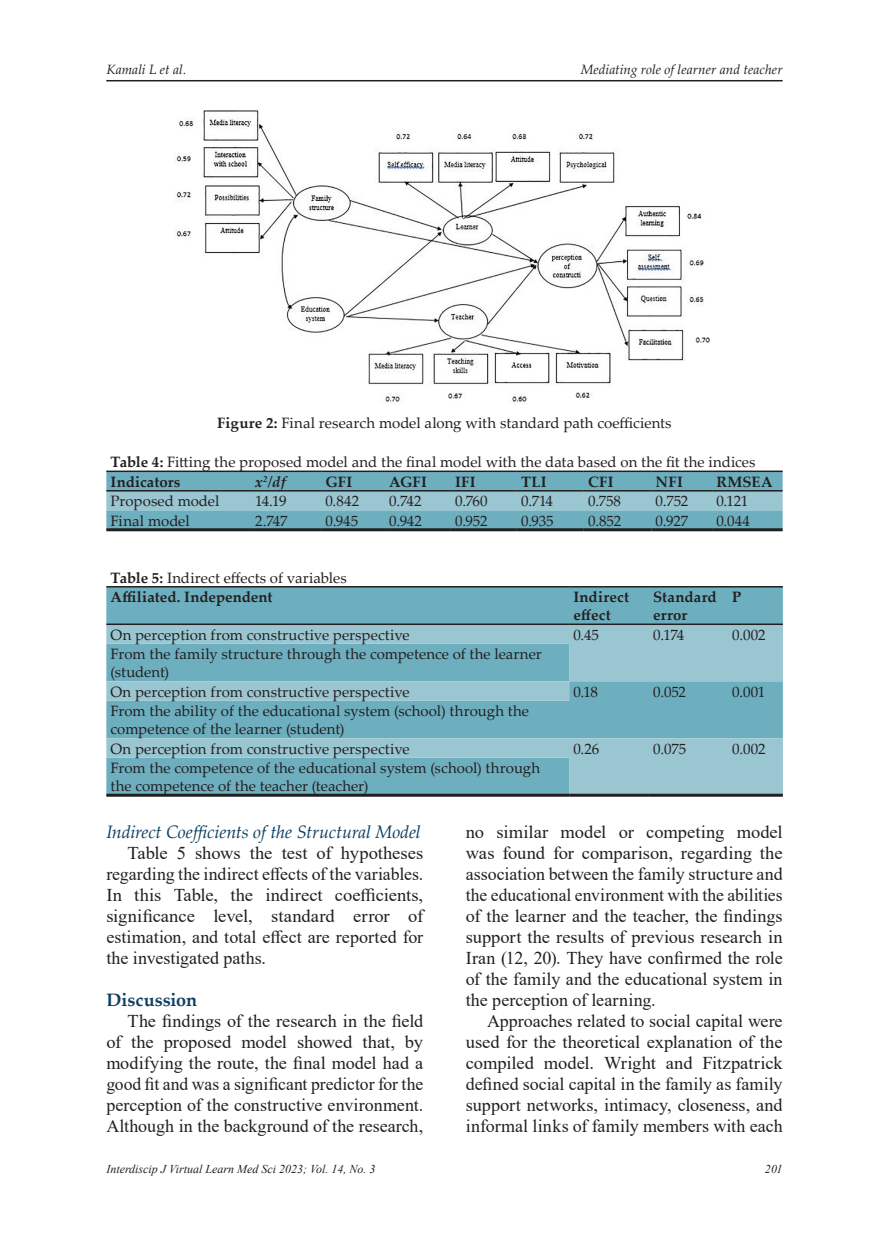
<style>
.page{position:relative;width:889px;height:1242px;background:#fff}
.page>*{position:absolute;margin:0;border:0;box-sizing:border-box;transform-origin:0 0}
.t1{font:18px/21px "Times New Roman";color:#231f20;text-align:justify}
.t2{font:italic 18px "Palatino Linotype";letter-spacing:-.01em;color:#0e3f61}
.t3{font:700 18px "Palatino Linotype";color:#0e3f61}
.t4{font:15px/18px "Palatino Linotype";color:#231f20}
.t5{font:700 15px/18px "Palatino Linotype";letter-spacing:.01em;color:#231f20}
.t6{font:italic 700 15px "Palatino Linotype";color:#231f20}
.t7{font:italic 13.5px "Palatino Linotype";letter-spacing:.005em;color:#231f20}
.t8{font:italic 12px "Times New Roman";color:#231f20}
.s1{font-weight:700}
</style>
<div class="page">
<hr style="left:106px;top:80px;width:676px;height:1px;background:#231f20">
<img style="left:174px;top:110px;width:536px;height:294px">
<svg style="left:106px;top:472px;width:676px;height:56px;background:#7cb5c3"></svg>
<hr style="left:106px;top:470px;width:145px;height:2px;background:#231f20">
<hr style="left:251px;top:470px;width:70px;height:2px;background:#231f20">
<hr style="left:321px;top:470px;width:64px;height:2px;background:#231f20">
<hr style="left:385px;top:470px;width:66px;height:2px;background:#231f20">
<hr style="left:451px;top:470px;width:66px;height:2px;background:#231f20">
<hr style="left:517px;top:470px;width:67px;height:2px;background:#231f20">
<hr style="left:584px;top:470px;width:67px;height:2px;background:#231f20">
<hr style="left:651px;top:470px;width:61px;height:2px;background:#231f20">
<hr style="left:712px;top:470px;width:70px;height:2px;background:#231f20">
<hr style="left:106px;top:490px;width:145px;height:1px;background:#231f20">
<hr style="left:251px;top:490px;width:70px;height:1px;background:#231f20">
<hr style="left:321px;top:490px;width:64px;height:1px;background:#231f20">
<hr style="left:385px;top:490px;width:66px;height:1px;background:#231f20">
<hr style="left:451px;top:490px;width:66px;height:1px;background:#231f20">
<hr style="left:517px;top:490px;width:67px;height:1px;background:#231f20">
<hr style="left:584px;top:490px;width:67px;height:1px;background:#231f20">
<hr style="left:651px;top:490px;width:61px;height:1px;background:#231f20">
<hr style="left:712px;top:490px;width:70px;height:1px;background:#231f20">
<hr style="left:106px;top:528px;width:145px;height:3px;background:#231f20">
<hr style="left:251px;top:528px;width:70px;height:3px;background:#231f20">
<hr style="left:321px;top:528px;width:64px;height:3px;background:#231f20">
<hr style="left:385px;top:528px;width:66px;height:3px;background:#231f20">
<hr style="left:451px;top:528px;width:66px;height:3px;background:#231f20">
<hr style="left:517px;top:528px;width:67px;height:3px;background:#231f20">
<hr style="left:584px;top:528px;width:67px;height:3px;background:#231f20">
<hr style="left:651px;top:528px;width:61px;height:3px;background:#231f20">
<hr style="left:712px;top:528px;width:70px;height:3px;background:#231f20">
<div style="left:106px;top:587px;width:677px;height:36px;background:#6eafbf"></div>
<svg style="left:106px;top:625px;width:677px;height:168px;background:#82b9c7"></svg>
<hr style="left:728px;top:586px;width:55px;height:1px;background:#231f20">
<hr style="left:649px;top:586px;width:79px;height:1px;background:#231f20">
<hr style="left:569px;top:586px;width:80px;height:1px;background:#231f20">
<hr style="left:106px;top:586px;width:463px;height:1px;background:#231f20">
<hr style="left:728px;top:623px;width:55px;height:2px;background:#231f20">
<hr style="left:649px;top:623px;width:79px;height:2px;background:#231f20">
<hr style="left:569px;top:623px;width:80px;height:2px;background:#231f20">
<hr style="left:106px;top:623px;width:463px;height:2px;background:#231f20">
<hr style="left:728px;top:793px;width:55px;height:3px;background:#231f20">
<hr style="left:649px;top:793px;width:79px;height:3px;background:#231f20">
<hr style="left:569px;top:793px;width:80px;height:3px;background:#231f20">
<hr style="left:106px;top:793px;width:463px;height:3px;background:#231f20">
<p class="t7" style="left:106px;top:59px;width:82px">Kamali L et al.</p>
<p class="t7" style="left:581px;top:59px;width:203px">Mediating role of learner and teacher</p>
<p class="t4" style="left:217px;top:413px;width:456px"><span class="s1">Figure 2:</span> Final research model along with standard path coefficients</p>
<p class="t4" style="left:111px;top:451px;width:646px;line-height:19.5px"><span class="s1">Table 4:</span> Fitting the proposed model and the final model with the data based on the fit the indices<br><span class="s1">Indicators</span></p>
<p class="t6" style="left:255px;top:471px;width:32px">x<sup>2</sup>/df</p>
<p class="t5" style="left:325px;top:472px;width:28px">GFI</p>
<p class="t5" style="left:389px;top:472px;width:39px">AGFI</p>
<p class="t5" style="left:455px;top:472px;width:22px">IFI</p>
<p class="t5" style="left:521px;top:472px;width:27px">TLI</p>
<p class="t5" style="left:588px;top:472px;width:27px">CFI</p>
<p class="t5" style="left:655px;top:472px;width:29px">NFI</p>
<p class="t5" style="left:716px;top:472px;width:58px">RMSEA</p>
<p class="t4" style="left:111px;top:491px;width:110px">Proposed model</p>
<p class="t4" style="left:255px;top:491px;width:33px">14.19</p>
<p class="t4" style="left:325px;top:491px;width:35px">0.842</p>
<p class="t4" style="left:389px;top:491px;width:34px">0.742</p>
<p class="t4" style="left:455px;top:491px;width:34px">0.760</p>
<p class="t4" style="left:521px;top:491px;width:34px">0.714</p>
<p class="t4" style="left:588px;top:491px;width:35px">0.758</p>
<p class="t4" style="left:655px;top:491px;width:34px">0.752</p>
<p class="t4" style="left:716px;top:491px;width:33px">0.121</p>
<p class="t4" style="left:111px;top:511px;width:81px">Final model</p>
<p class="t4" style="left:255px;top:511px;width:34px">2.747</p>
<p class="t4" style="left:325px;top:511px;width:34px">0.945</p>
<p class="t4" style="left:389px;top:511px;width:34px">0.942</p>
<p class="t4" style="left:455px;top:511px;width:34px">0.952</p>
<p class="t4" style="left:521px;top:511px;width:34px">0.935</p>
<p class="t4" style="left:588px;top:511px;width:35px">0.852</p>
<p class="t4" style="left:655px;top:511px;width:34px">0.927</p>
<p class="t4" style="left:716px;top:511px;width:35px">0.044</p>
<p class="t4" style="left:111px;top:568px;width:238px"><span class="s1">Table 5:</span> Indirect effects of variables</p>
<p class="t5" style="left:111px;top:587px;width:163px">Affiliated. Independent</p>
<p class="t4" style="left:111px;top:625px;width:301px">On perception from constructive perspective</p>
<p class="t4" style="left:573px;top:625px;width:27px">0.45</p>
<p class="t4" style="left:653px;top:625px;width:33px">0.174</p>
<p class="t4" style="left:732px;top:625px;width:35px">0.002</p>
<p class="t4" style="left:111px;top:644px;width:433px">From the family structure through the competence of the learner (student)</p>
<p class="t4" style="left:111px;top:682px;width:301px">On perception from constructive perspective</p>
<p class="t4" style="left:573px;top:682px;width:26px">0.18</p>
<p class="t4" style="left:653px;top:682px;width:34px">0.052</p>
<p class="t4" style="left:732px;top:682px;width:35px">0.001</p>
<p class="t4" style="left:111px;top:701px;width:420px">From the ability of the educational system (school) through the competence of the learner (student)</p>
<p class="t4" style="left:110px;top:739px;width:301px">On perception from constructive perspective</p>
<p class="t4" style="left:573px;top:739px;width:27px">0.26</p>
<p class="t4" style="left:653px;top:739px;width:35px">0.075</p>
<p class="t4" style="left:732px;top:739px;width:35px">0.002</p>
<p class="t4" style="left:110px;top:758px;width:431px">From the competence of the educational system (school) through the competence of the teacher (teacher)</p>
<p class="t5" style="left:573px;top:587px;width:57px">Indirect effect</p>
<p class="t5" style="left:653px;top:587px;width:90px">Standard P error</p>
<p class="t2" style="left:106px;top:819px;width:316px">Indirect Coefficients of the Structural Model</p>
<p class="t1" style="left:106px;top:842px;width:318px;text-indent:21px">Table 5 shows the test of hypotheses regarding the indirect effects of the variables.<br>In this Table, the indirect coefficients, significance level, standard error of estimation, and total effect are reported for the investigated paths.</p>
<p class="t3" style="left:106px;top:987px;width:92px">Discussion</p>
<p class="t1" style="left:106px;top:1010px;width:318px;text-indent:21px">The findings of the research in the field of the proposed model showed that, by modifying the route, the final model had a good fit and was a significant predictor for the perception of the constructive environment.<br>Although in the background of the research,</p>
<p class="t1" style="left:466px;top:820px;width:318px">no similar model or competing model was found for comparison, regarding the association between the family structure and the educational environment with the abilities of the learner and the teacher, the findings support the results of previous research in Iran (12, 20). They have confirmed the role of the family and the educational system in the perception of learning.</p>
<p class="t1" style="left:466px;top:1009px;width:318px;text-indent:21px">Approaches related to social capital were used for the theoretical explanation of the compiled model. Wright and Fitzpatrick defined social capital in the family as family support networks, intimacy, closeness, and informal links of family members with each</p>
<p class="t8" style="left:106px;top:1160px;width:270px">Interdiscip J Virtual Learn Med Sci 2023; Vol. 14, No. 3</p>
<p class="t8" style="left:765px;top:1160px;width:19px">201</p>
</div>
